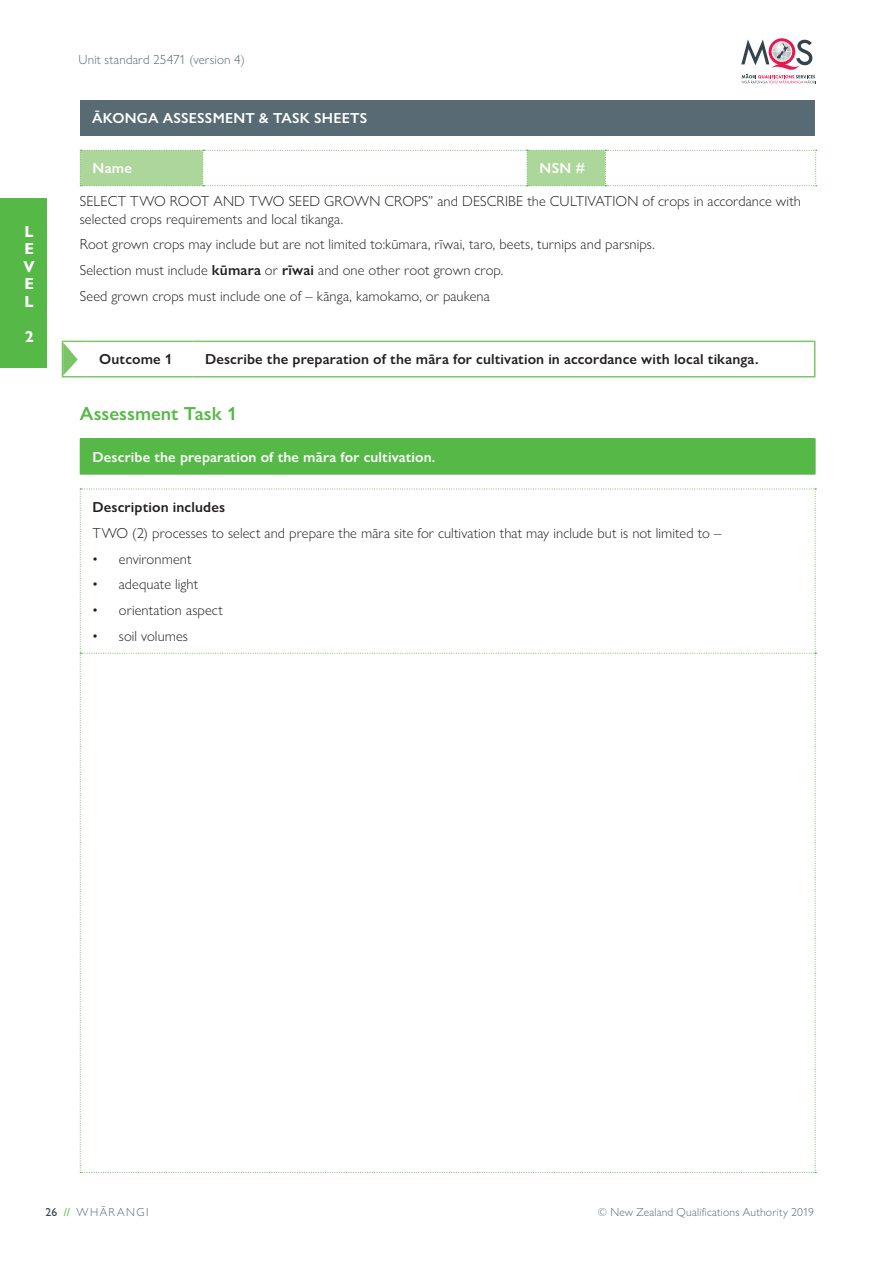
<style>
.page{position:relative;width:893px;height:1263px;background:#fff}
.page>*{position:absolute;margin:0;border:0;box-sizing:border-box;transform-origin:0 0}
.t1{font:600 18.9px "Gill Sans Nova";color:#56b947}
.t2{font:700 16.05px/17.5px "Gill Sans Nova";color:#fff;text-align:justify}
.t3{font:300 14.55px/25.8px "Gill Sans Nova";letter-spacing:.005em;color:#231f20}
.t4{font:600 14.55px "Gill Sans Nova";letter-spacing:.01em;color:#231f20}
.t5{font:600 14.55px "Gill Sans Nova";letter-spacing:.01em;color:#fff}
.t6{font:300 13.05px "Gill Sans Nova";letter-spacing:.01em;color:#586a73}
.t7{font:300 11.7px "Gill Sans Nova";letter-spacing:.015em;color:#586a73}
.t8{font:300 11.7px "Gill Sans Nova";letter-spacing:.125em;color:#586a73}
.s1{font-weight:600}
.s2{font-weight:400}
.s3{font-weight:500;color:#33444d}
.s4{font-weight:500;color:#56b947}
</style>
<div class="page">
<div style="left:80px;top:100px;width:735px;height:36px;background:#586a73"></div>
<svg style="left:80px;top:150px;width:737px;height:36px"></svg>
<hr style="left:87px;top:341px;width:106px;height:1px;background:#7bc465">
<hr style="left:62px;top:376px;width:25px;height:2px;background:#7bc465">
<hr style="left:87px;top:376px;width:106px;height:2px;background:#7bc465">
<hr style="left:193px;top:341px;width:622px;height:1px;background:#7bc465">
<hr style="left:814px;top:342px;width:1px;height:34px;background:#7bc465">
<hr style="left:193px;top:376px;width:622px;height:2px;background:#7bc465">
<svg style="left:62px;top:341px;width:25px;height:35px"></svg>
<div style="left:80px;top:439px;width:735px;height:35px;background:#56b947"></div>
<hr style="left:80px;top:438px;width:735px;height:1px;background:#56b947">
<hr style="left:815px;top:439px;width:1px;height:35px;background:#56b947">
<hr style="left:80px;top:474px;width:735px;height:1px;background:#56b947">
<svg style="left:80px;top:489px;width:736px;height:684px"></svg>
<svg style="left:741px;top:38px;width:75px;height:45px"></svg>
<div style="left:0;top:199px;width:46px;height:169px;background:#56b947"></div>
<p class="t2" style="left:24px;top:223px;width:13px">L E V E L</p>
<p class="t2" style="left:25px;top:327px;width:11px">2</p>
<p class="t6" style="left:79px;top:55px;width:168px">Unit standard 25471 (version 4)</p>
<p class="t5" style="left:92px;top:114px;width:277px">ĀKONGA ASSESSMENT &amp; TASK SHEETS</p>
<p class="t5" style="left:93px;top:163px;width:41px">Name</p>
<p class="t5" style="left:539px;top:163px;width:47px">NSN #</p>
<p class="t3" style="left:80px;top:194px;width:723px;line-height:17.5px">SELECT TWO ROOT AND TWO SEED GROWN CROPS” and DESCRIBE the CULTIVATION of crops in accordance with selected crops requirements and local tikanga.</p>
<p class="t3" style="left:80px;top:233px;width:576px">Root grown crops may include but are not limited to:kūmara, rīwai, taro, beets, turnips and parsnips.<br>Selection must include <span class="s1">kūmara</span> or <span class="s1">rīwai</span> and one other root grown crop.<br>Seed grown crops must include one of – kānga, kamokamo, or paukena</p>
<p class="t4" style="left:99px;top:354px;width:75px">Outcome 1</p>
<p class="t4" style="left:205px;top:354px;width:555px">Describe the preparation of the māra for cultivation in accordance with local tikanga.</p>
<p class="t1" style="left:80px;top:407px;width:159px">Assessment Task 1</p>
<p class="t5" style="left:93px;top:452px;width:344px">Describe the preparation of the māra for cultivation.</p>
<p class="t4" style="left:93px;top:502px;width:134px">Description includes</p>
<p class="t3" style="left:93px;top:522px;width:630px">TWO (2) processes to select and prepare the māra site for cultivation that may include but is not limited to –</p>
<p class="t3" style="left:93px;top:547px;width:100px"><span class="s2">•</span> environment</p>
<p class="t3" style="left:93px;top:573px;width:107px"><span class="s2">•</span> adequate light</p>
<p class="t3" style="left:93px;top:599px;width:132px"><span class="s2">•</span> orientation aspect</p>
<p class="t3" style="left:93px;top:625px;width:97px"><span class="s2">•</span> soil volumes</p>
<p class="t8" style="left:45px;top:1208px;width:105px"><span class="s3">26</span> <span class="s4">//</span> WHĀRANGI</p>
<p class="t7" style="left:598px;top:1208px;width:218px">© New Zealand Qualifications Authority 2019</p>
</div>
